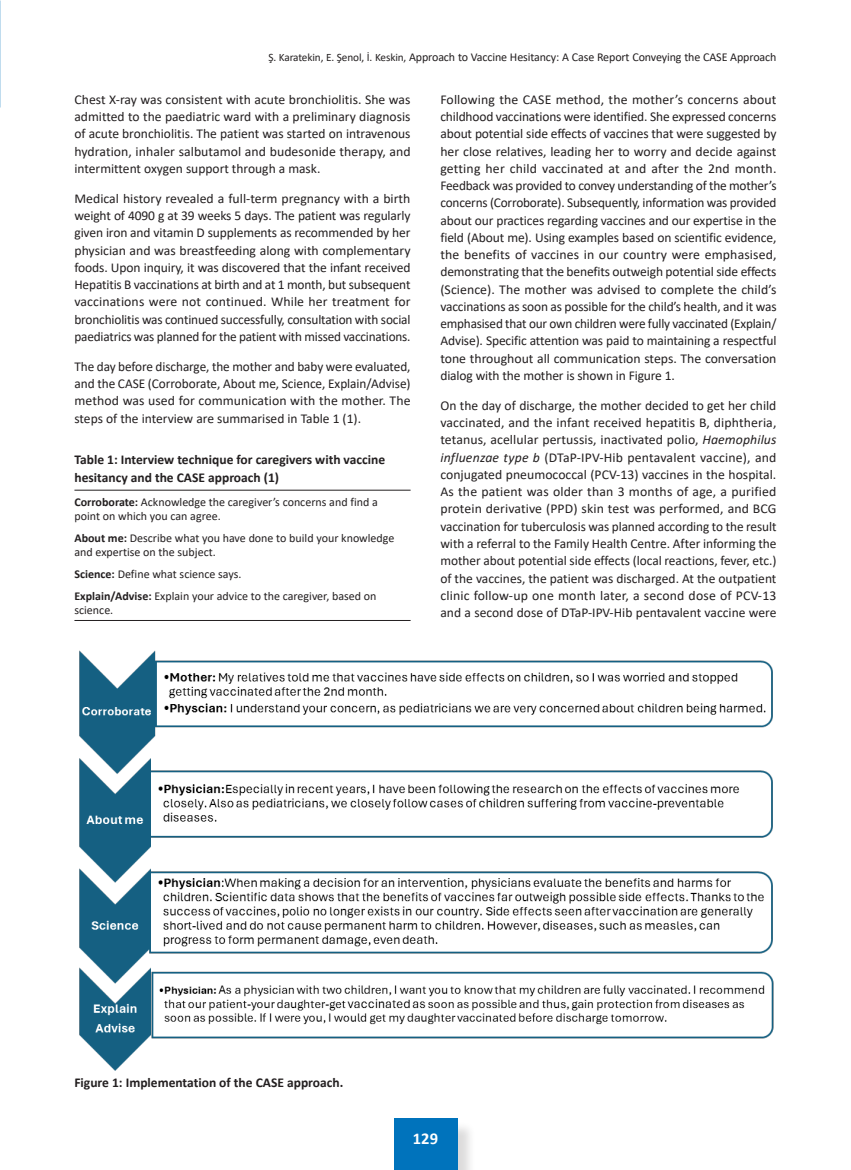
<style>
.page{position:relative;width:851px;height:1170px;background:#fff}
.page>*{position:absolute;margin:0;border:0;box-sizing:border-box;transform-origin:0 0}
.t1{font:700 16.5px "Calibri";color:#fff}
.Ana_metin{font:13.5px/17.2px "Calibri";letter-spacing:-.005em;color:#231f20;text-align:justify}
.baslik_T{font:700 13.5px/17.2px "Calibri";color:#231f20}
.Ana_metin-2{font:700 13.5px "Calibri";color:#231f20}
.ara_metin_T{font:12px/14.4px "Calibri";color:#231f20}
.s1{font-size:11.25px}
.s2{font-weight:700}
.s3{font-style:italic}
</style>
<div class="page">
<div style="left:396px;top:1121px;width:80px;height:48px;background:#231f20;opacity:.16"></div>
<div style="left:393px;top:1118px;width:64px;height:51px;background:#0073bc"></div>
<img style="left:79px;top:650px;width:695px;height:419px">
<hr style="left:74px;top:490px;width:336px;height:1px;background:#231f20">
<hr style="left:74px;top:620px;width:336px;height:1px;background:#231f20">
<p class="ara_metin_T" style="left:268px;top:49px;width:509px"><span class="s1">Ş. Karatekin, E. Şenol, İ. Keskin,</span> Approach to Vaccine Hesitancy: A Case Report Conveying the CASE Approach</p>
<p class="Ana_metin" style="left:74px;top:90px;width:337px">Chest X-ray was consistent with acute bronchiolitis. She was admitted to the paediatric ward with a preliminary diagnosis of acute bronchiolitis. The patient was started on intravenous hydration, inhaler salbutamol and budesonide therapy, and intermittent oxygen support through a mask.</p>
<p class="Ana_metin" style="left:74px;top:189px;width:337px">Medical history revealed a full-term pregnancy with a birth weight of 4090 g at 39 weeks 5 days. The patient was regularly given iron and vitamin D supplements as recommended by her physician and was breastfeeding along with complementary foods. Upon inquiry, it was discovered that the infant received Hepatitis B vaccinations at birth and at 1 month, but subsequent vaccinations were not continued. While her treatment for bronchiolitis was continued successfully, consultation with social paediatrics was planned for the patient with missed vaccinations.</p>
<p class="Ana_metin" style="left:74px;top:357px;width:337px">The day before discharge, the mother and baby were evaluated, and the CASE (Corroborate, About me, Science, Explain/Advise) method was used for communication with the mother. The steps of the interview are summarised in Table 1 (1).</p>
<p class="baslik_T" style="left:74px;top:451px;width:312px">Table 1: Interview technique for caregivers with vaccine hesitancy and the CASE approach (1)</p>
<p class="ara_metin_T" style="left:74px;top:494px;width:305px"><span class="s2">Corroborate:</span> Acknowledge the caregiver’s concerns and find a point on which you can agree.</p>
<p class="ara_metin_T" style="left:74px;top:530px;width:321px"><span class="s2">About me:</span> Describe what you have done to build your knowledge and expertise on the subject.</p>
<p class="ara_metin_T" style="left:74px;top:566px;width:168px"><span class="s2">Science:</span> Define what science says.</p>
<p class="ara_metin_T" style="left:74px;top:588px;width:303px"><span class="s2">Explain/Advise:</span> Explain your advice to the caregiver, based on science.</p>
<p class="Ana_metin" style="left:440px;top:90px;width:337px">Following the CASE method, the mother’s concerns about childhood vaccinations were identified. She expressed concerns about potential side effects of vaccines that were suggested by her close relatives, leading her to worry and decide against getting her child vaccinated at and after the 2nd month.<br>Feedback was provided to convey understanding of the mother’s concerns (Corroborate). Subsequently, information was provided about our practices regarding vaccines and our expertise in the field (About me). Using examples based on scientific evidence, the benefits of vaccines in our country were emphasised, demonstrating that the benefits outweigh potential side effects (Science). The mother was advised to complete the child’s vaccinations as soon as possible for the child’s health, and it was emphasised that our own children were fully vaccinated (Explain/ Advise). Specific attention was paid to maintaining a respectful tone throughout all communication steps. The conversation dialog with the mother is shown in Figure 1.</p>
<p class="Ana_metin" style="left:440px;top:396px;width:337px">On the day of discharge, the mother decided to get her child vaccinated, and the infant received hepatitis B, diphtheria, tetanus, acellular pertussis, inactivated polio, <span class="s3">Haemophilus influenzae type b</span> (DTaP-IPV-Hib pentavalent vaccine), and conjugated pneumococcal (PCV-13) vaccines in the hospital.<br>As the patient was older than 3 months of age, a purified protein derivative (PPD) skin test was performed, and BCG vaccination for tuberculosis was planned according to the result with a referral to the Family Health Centre. After informing the mother about potential side effects (local reactions, fever, etc.) of the vaccines, the patient was discharged. At the outpatient clinic follow-up one month later, a second dose of PCV-13 and a second dose of DTaP-IPV-Hib pentavalent vaccine were</p>
<p class="Ana_metin-2" style="left:74px;top:1073px;width:270px">Figure 1: Implementation of the CASE approach.</p>
<p class="t1" style="left:413px;top:1126px;width:27px">129</p>
</div>
